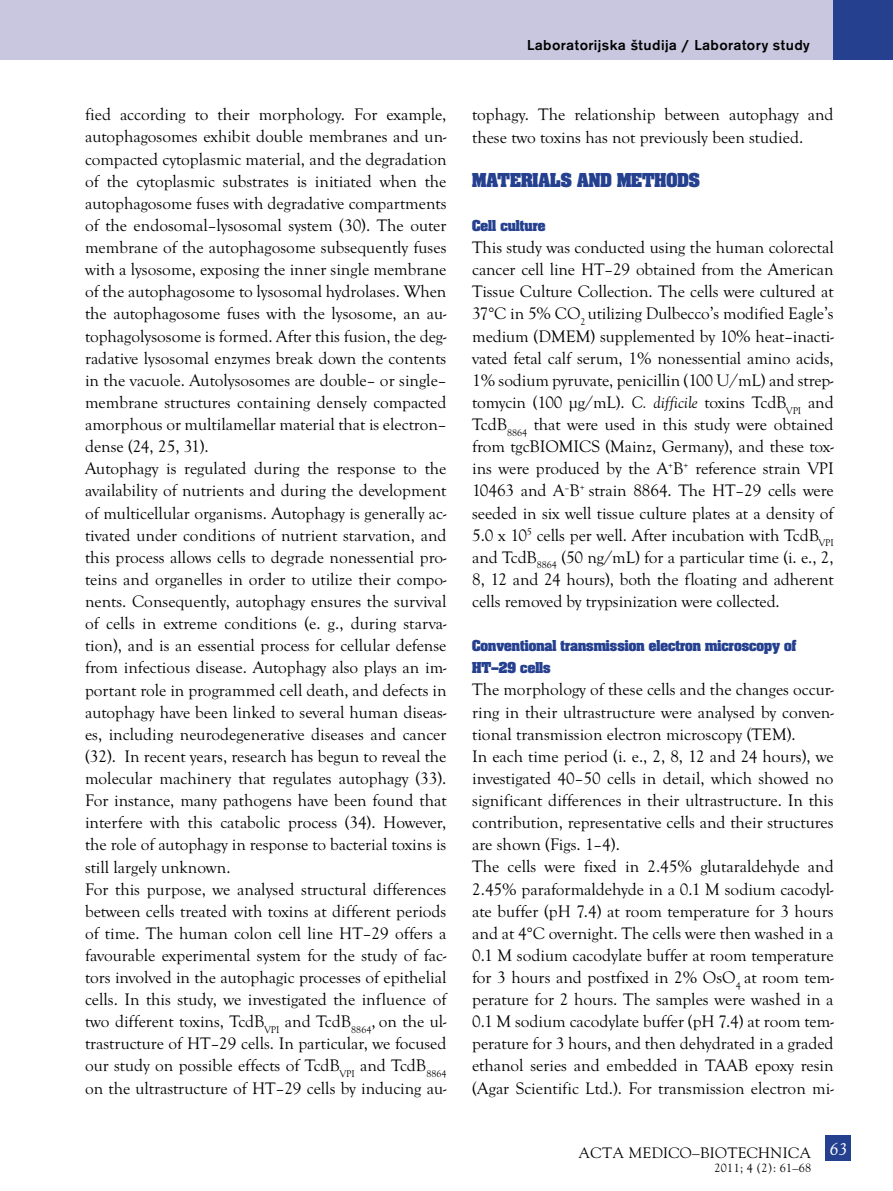
<style>
.page{position:relative;width:893px;height:1191px;background:#fff}
.page>*{position:absolute;margin:0;border:0;box-sizing:border-box;transform-origin:0 0}
.t1{font:700 21px "Aachen PCE";color:#25408f}
.t2{font:italic 18px "Goudy Old Sty TCE";color:#fff}
.t3{font:17.25px/22px "Goudy Old Sty TCE";color:#000}
.t4{font:700 16.5px/22px "Aachen PCE";color:#25408f}
.t5{font:500 15px "Accius TCE";letter-spacing:.025em;color:#000}
.t6{font:15px "MM Goudy";letter-spacing:.025em;color:#000}
.t7{font:12px "MM Goudy";letter-spacing:.025em;color:#000}
.s1{font-style:italic}
</style>
<div class="page">
<div style="left:825px;top:1135px;width:26px;height:26px;background:#25408f"></div>
<div style="left:0;top:0;width:893px;height:60px;background:#c8c7df"></div>
<div style="left:833px;top:0;width:60px;height:60px;background:#25408f"></div>
<p class="t5" style="left:527px;top:36px;width:284px">Laboratorijska študija / Laboratory study</p>
<p class="t3" style="left:85px;top:104px;width:363px">fied according to their morphology. For example, autophagosomes exhibit double membranes and un&shy;compacted cytoplasmic material, and the degradation of the cytoplasmic substrates is initiated when the autophagosome fuses with degradative compartments of the endosomal–lysosomal system (30). The outer membrane of the autophagosome subsequently fuses with a lysosome, exposing the inner single membrane of the autophagosome to lysosomal hydrolases. When the autophagosome fuses with the lysosome, an au&shy;tophagolysosome is formed. After this fusion, the deg&shy;radative lysosomal enzymes break down the contents in the vacuole. Autolysosomes are double– or single– membrane structures containing densely compacted amorphous or multilamellar material that is electron– dense (24, 25, 31).<br>Autophagy is regulated during the response to the availability of nutrients and during the development of multicellular organisms. Autophagy is generally ac&shy;tivated under conditions of nutrient starvation, and this process allows cells to degrade nonessential pro&shy;teins and organelles in order to utilize their compo&shy;nents. Consequently, autophagy ensures the survival of cells in extreme conditions (e. g., during starva&shy;tion), and is an essential process for cellular defense from infectious disease. Autophagy also plays an im&shy;portant role in programmed cell death, and defects in autophagy have been linked to several human diseas&shy;es, including neurodegenerative diseases and cancer (32). In recent years, research has begun to reveal the molecular machinery that regulates autophagy (33).<br>For instance, many pathogens have been found that interfere with this catabolic process (34). However, the role of autophagy in response to bacterial toxins is still largely unknown.<br>For this purpose, we analysed structural differences between cells treated with toxins at different periods of time. The human colon cell line HT–29 offers a favourable experimental system for the study of fac&shy;tors involved in the autophagic processes of epithelial cells. In this study, we investigated the influence of two different toxins, TcdB<sub>VPI</sub> and TcdB<sub>8864</sub>, on the ul&shy;trastructure of HT–29 cells. In particular, we focused our study on possible effects of TcdB<sub>VPI</sub> and TcdB<sub>8864 </sub>on the ultrastructure of HT–29 cells by inducing au-</p>
<p class="t3" style="left:472px;top:104px;width:363px">tophagy. The relationship between autophagy and these two toxins has not previously been studied.</p>
<p class="t1" style="left:472px;top:169px;width:229px">MATERIALS AND METHODS</p>
<p class="t4" style="left:472px;top:215px;width:75px">Cell culture</p>
<p class="t3" style="left:472px;top:236px;width:363px;text-align:justify">This study was conducted using the human colorectal cancer cell line HT–29 obtained from the American Tissue Culture Collection. The cells were cultured at 37°C in 5% CO<sub>2</sub> utilizing Dulbecco’s modified Eagle’s medium (DMEM) supplemented by 10% heat–inacti&shy;vated fetal calf serum, 1% nonessential amino acids, 1% sodium pyruvate, penicillin (100 U/mL) and strep&shy;tomycin (100 μg/mL). <span class="s1">C. difficile</span> toxins TcdB<sub>VPI</sub> and TcdB<sub>8864</sub> that were used in this study were obtained from tgcBIOMICS (Mainz, Germany), and these tox&shy;ins were produced by the A<sup>+</sup>B<sup>+</sup> reference strain VPI 10463 and A<sup>–</sup>B<sup>+</sup> strain 8864. The HT–29 cells were seeded in six well tissue culture plates at a density of 5.0 x 10<sup>5</sup> cells per well. After incubation with TcdB<sub>VPI </sub>and TcdB<sub>8864</sub> (50 ng/mL) for a particular time (i. e., 2, 8, 12 and 24 hours), both the floating and adherent cells removed by trypsinization were collected.</p>
<p class="t4" style="left:472px;top:635px;width:326px">Conventional transmission electron microscopy of<br>HT–29 cells</p>
<p class="t3" style="left:472px;top:679px;width:363px">The morphology of these cells and the changes occur&shy;ring in their ultrastructure were analysed by conven&shy;tional transmission electron microscopy (TEM).<br>In each time period (i. e., 2, 8, 12 and 24 hours), we investigated 40–50 cells in detail, which showed no significant differences in their ultrastructure. In this contribution, representative cells and their structures are shown (Figs. 1–4).<br>The cells were fixed in 2.45% glutaraldehyde and 2.45% paraformaldehyde in a 0.1 M sodium cacodyl&shy;ate buffer (pH 7.4) at room temperature for 3 hours and at 4°C overnight. The cells were then washed in a 0.1 M sodium cacodylate buffer at room temperature for 3 hours and postfixed in 2% OsO<sub>4</sub> at room tem&shy;perature for 2 hours. The samples were washed in a 0.1 M sodium cacodylate buffer (pH 7.4) at room tem&shy;perature for 3 hours, and then dehydrated in a graded ethanol series and embedded in TAAB epoxy resin (Agar Scientific Ltd.). For transmission electron mi-</p>
<p class="t6" style="left:578px;top:1143px;width:234px">ACTA MEDICO–BIOTECHNICA</p>
<p class="t7" style="left:714px;top:1160px;width:98px">2011; 4 (2): 61–68</p>
<p class="t2" style="left:829px;top:1139px;width:19px">63</p>
</div>
